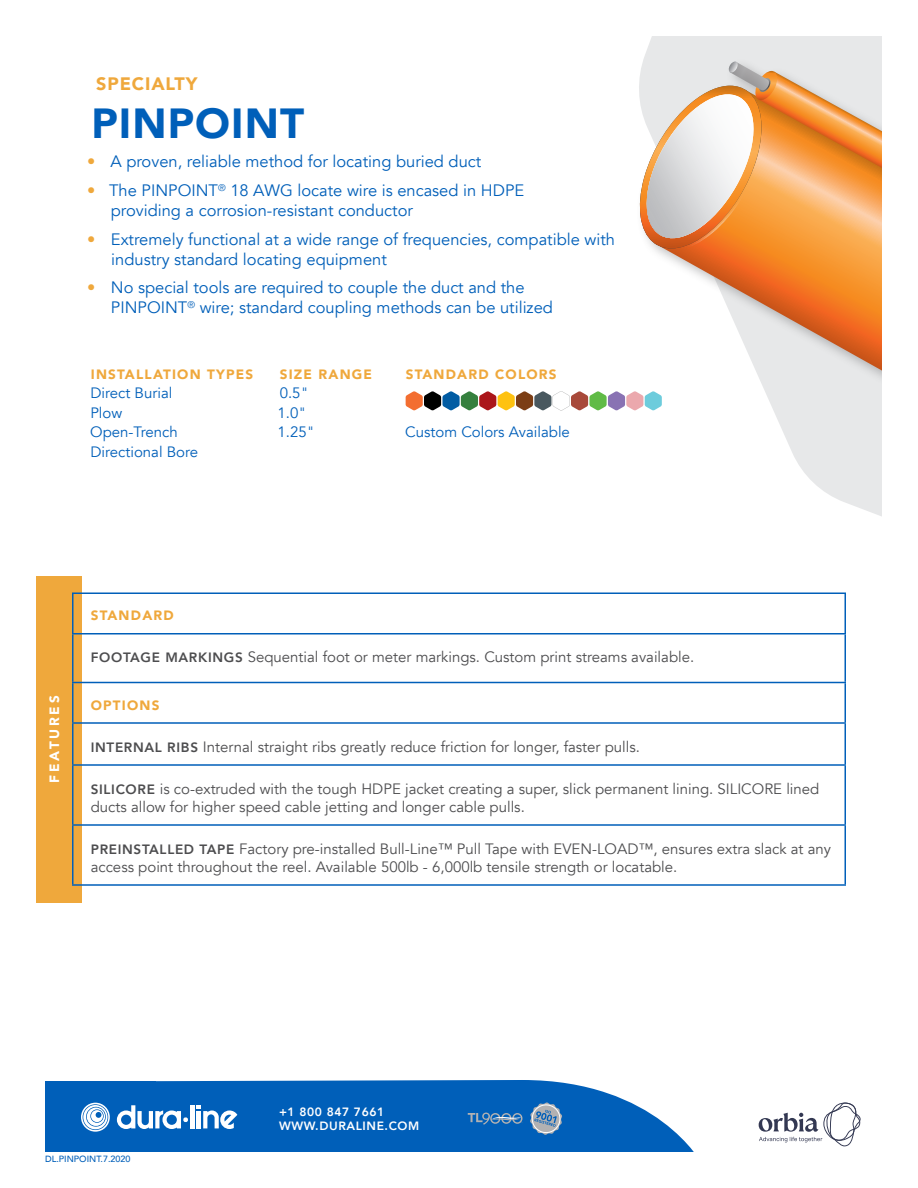
<style>
.page{position:relative;width:918px;height:1188px;background:#fff}
.page>*{position:absolute;margin:0;border:0;box-sizing:border-box;transform-origin:0 0}
._02_Product_Name{font:900 42px "Avenir";letter-spacing:.025em;color:#005fb9}
._01_Category_Gold_Sp{font:900 18px "Avenir";letter-spacing:.05em;color:#efa83c}
.t1{font:16.5px/19.8px "Avenir";color:#005fb9}
.Features_Body{font:15px/18px "Avenir";color:#4d4d4f}
._05_List{font:15px "Avenir";color:#005fb9}
._04_List_Heading_Gol{font:900 13.5px "Avenir";letter-spacing:.09em;color:#efa83c}
.Features_Heading_Gol{font:900 13.5px "Avenir";letter-spacing:.09em;color:#efa83c}
.Features_Vertical{font:900 13.5px "Avenir";letter-spacing:.2em;color:#fff}
.t2{font:800 12px/14.4px "Avenir";letter-spacing:.05em;color:#fff}
.t3{font:500 9px "Avenir";color:#005fb9}
.s1{color:#efa83c}
.s2{font-weight:800;font-size:13.5px}
</style>
<div class="page">
<svg style="left:644px;top:37px;width:237px;height:479px"></svg>
<div style="left:636px;top:58px;width:263px;height:328px;background:#4d4d4f;opacity:.35"></div>
<svg style="left:654px;top:255px;width:227px;height:116px"></svg>
<svg style="left:639px;top:62px;width:242px;height:193px;background:#ecbe92"></svg>
<svg style="left:406px;top:391px;width:256px;height:19px"></svg>
<svg style="left:10px;top:576px;width:72px;height:326px;fill:#efa83c"></svg>
<hr style="left:72px;top:764px;width:774px;height:2px;background:#005fb9">
<hr style="left:72px;top:824px;width:774px;height:2px;background:#005fb9">
<hr style="left:72px;top:724px;width:2px;height:40px;background:#005fb9">
<hr style="left:844px;top:724px;width:2px;height:40px;background:#005fb9">
<hr style="left:72px;top:766px;width:2px;height:58px;background:#005fb9">
<hr style="left:844px;top:766px;width:2px;height:58px;background:#005fb9">
<hr style="left:72px;top:826px;width:2px;height:58px;background:#005fb9">
<hr style="left:844px;top:826px;width:2px;height:58px;background:#005fb9">
<hr style="left:72px;top:884px;width:774px;height:2px;background:#005fb9">
<hr style="left:72px;top:683px;width:2px;height:39px;background:#005fb9">
<hr style="left:844px;top:683px;width:2px;height:39px;background:#005fb9">
<hr style="left:72px;top:722px;width:774px;height:2px;background:#005fb9">
<hr style="left:72px;top:592px;width:774px;height:2px;background:#005fb9">
<hr style="left:72px;top:594px;width:2px;height:39px;background:#005fb9">
<hr style="left:844px;top:594px;width:2px;height:39px;background:#005fb9">
<hr style="left:72px;top:633px;width:774px;height:1px;background:#005fb9">
<hr style="left:72px;top:634px;width:2px;height:48px;background:#005fb9">
<hr style="left:844px;top:634px;width:2px;height:48px;background:#005fb9">
<hr style="left:72px;top:682px;width:774px;height:1px;background:#005fb9">
<svg style="left:90px;top:1080px;width:603px;height:71px;background:#1b70c0"></svg>
<svg style="left:759px;top:1103px;width:102px;height:43px"></svg>
<svg style="left:45px;top:1082px;width:111px;height:99px;fill:#005fb9"></svg>
<svg style="left:81px;top:1103px;width:29px;height:29px"></svg>
<hr style="left:190px;top:1105px;width:4px;height:23px;background:#fff">
<svg style="left:117px;top:1105px;width:71px;height:24px"></svg>
<svg style="left:197px;top:1105px;width:40px;height:24px"></svg>
<svg style="left:468px;top:1113px;width:55px;height:12px"></svg>
<svg style="left:530px;top:1102px;width:32px;height:33px"></svg>
<p class="_01_Category_Gold_Sp" style="left:96px;top:68px;width:103px">SPECIALTY</p>
<p class="_02_Product_Name" style="left:91px;top:87px;width:214px">PINPOINT</p>
<p class="t1" style="left:87px;top:152px;width:396px"><span class="s1">•</span> A proven, reliable method for locating buried duct</p>
<p class="t1" style="left:111px;top:181px;width:415px;text-indent:-24px"><span class="s1">•</span> The PINPOINT<sup>®</sup> 18 AWG locate wire is encased in HDPE providing a corrosion-resistant conductor</p>
<p class="t1" style="left:111px;top:230px;width:505px;text-indent:-24px"><span class="s1">•</span> Extremely functional at a wide range of frequencies, compatible with industry standard locating equipment</p>
<p class="t1" style="left:111px;top:278px;width:444px;text-indent:-24px"><span class="s1">•</span> No special tools are required to couple the duct and the<br>PINPOINT<sup>®</sup> wire; standard coupling methods can be utilized</p>
<p class="_04_List_Heading_Gol" style="left:91px;top:362px;width:164px">INSTALLATION TYPES</p>
<p class="_05_List" style="left:91px;top:384px;width:83px">Direct Burial</p>
<p class="_05_List" style="left:90px;top:403px;width:33px">Plow</p>
<p class="_05_List" style="left:90px;top:423px;width:89px">Open-Trench</p>
<p class="_05_List" style="left:91px;top:442px;width:109px">Directional Bore</p>
<p class="_04_List_Heading_Gol" style="left:280px;top:362px;width:94px">SIZE RANGE</p>
<p class="_05_List" style="left:280px;top:384px;width:30px">0.5"</p>
<p class="_05_List" style="left:278px;top:403px;width:30px">1.0"</p>
<p class="_05_List" style="left:278px;top:423px;width:38px">1.25"</p>
<p class="_04_List_Heading_Gol" style="left:406px;top:362px;width:152px">STANDARD COLORS</p>
<p class="_05_List" style="left:405px;top:423px;width:166px">Custom Colors Available</p>
<p class="Features_Vertical" style="left:43px;top:783px;width:88px;rotate:-90deg">FEATURES</p>
<p class="Features_Heading_Gol" style="left:91px;top:604px;width:85px">STANDARD</p>
<p class="Features_Body" style="left:91px;top:648px;width:605px"><span class="s2">FOOTAGE MARKINGS</span> Sequential foot or meter markings. Custom print streams available.</p>
<p class="Features_Heading_Gol" style="left:91px;top:693px;width:70px">OPTIONS</p>
<p class="Features_Body" style="left:91px;top:738px;width:551px"><span class="s2">INTERNAL RIBS</span> Internal straight ribs greatly reduce friction for longer, faster pulls.</p>
<p class="Features_Body" style="left:91px;top:780px;width:730px"><span class="s2">SILICORE</span> is co-extruded with the tough HDPE jacket creating a super, slick permanent lining. SILICORE lined ducts allow for higher speed cable jetting and longer cable pulls.</p>
<p class="Features_Body" style="left:91px;top:840px;width:742px"><span class="s2">PREINSTALLED TAPE</span> Factory pre-installed Bull-Line™ Pull Tape with EVEN-LOAD™, ensures extra slack at any access point throughout the reel. Available 500lb - 6,000lb tensile strength or locatable.</p>
<p class="t2" style="left:279px;top:1105px;width:142px">+1 800 847 7661<br>WWW.DURALINE.COM</p>
<p class="t3" style="left:45px;top:1151px;width:87px">DL.PINPOINT.7.2020</p>
</div>
